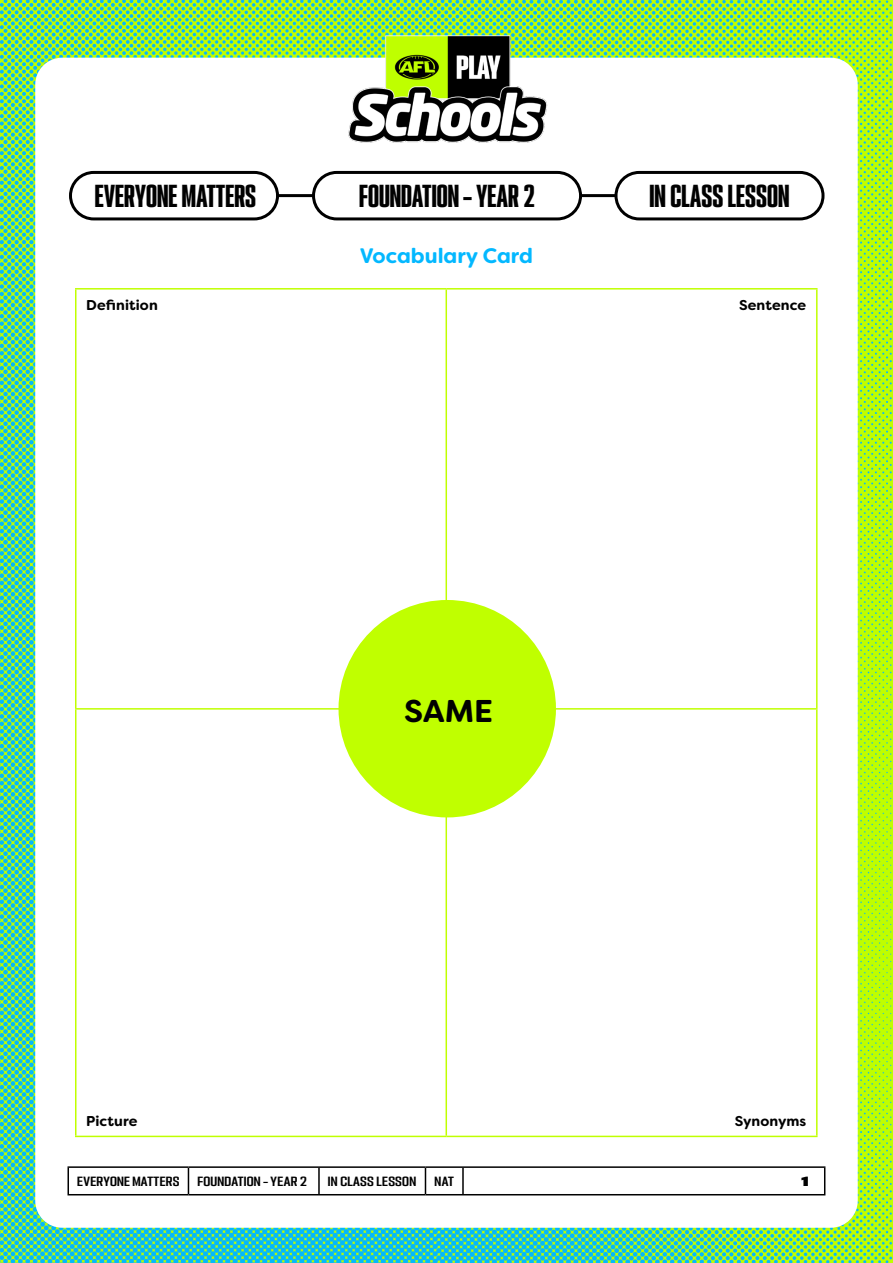
<style>
.page{position:relative;width:893px;height:1263px;background:#fff}
.page>*{position:absolute;margin:0;border:0;box-sizing:border-box;transform-origin:0 0}
.t1{font:700 31.5px "Filson Soft";color:#000}
.t2{font:28.5px "PODIUM Sharp 2.10";color:#000}
.t3{font:700 21px "Filson Soft";color:#03b8ff}
.t4{font:700 14.25px "Filson Soft";letter-spacing:.01em;color:#000}
.t5{font:12px "PODIUM Sharp 4.9";letter-spacing:.015em;color:#000}
.t6{font:12px "PODIUM Sharp 7.12";color:#000}
</style>
<div class="page">
<img style="left:0;top:0;width:893px;height:1263px">
<div style="left:35px;top:58px;width:823px;height:1170px;background:#fff;border-radius:27px"></div>
<img style="left:344px;top:0;width:206px;height:143px">
<hr style="left:119px;top:194px;width:689px;height:3px;background:#000">
<div style="left:70px;top:172px;width:208px;height:47px;background:#fff;border-radius:23px"></div>
<div style="left:69px;top:171px;width:210px;height:49px;border:3px solid #000;border-radius:23px"></div>
<div style="left:314px;top:172px;width:266px;height:47px;background:#fff;border-radius:23px"></div>
<div style="left:312px;top:171px;width:270px;height:49px;border:3px solid #000;border-radius:23px"></div>
<div style="left:616px;top:172px;width:207px;height:47px;background:#fff;border-radius:23px"></div>
<div style="left:614px;top:171px;width:210px;height:49px;border:3px solid #000;border-radius:23px"></div>
<hr style="left:68px;top:1166px;width:120px;height:2px;background:#000">
<svg style="left:68px;top:1168px;width:1px;height:26px"></svg>
<hr style="left:188px;top:1166px;width:131px;height:2px;background:#000">
<svg style="left:188px;top:1168px;width:1px;height:26px"></svg>
<hr style="left:541px;top:1166px;width:284px;height:2px;background:#000">
<svg style="left:824px;top:1168px;width:1px;height:26px"></svg>
<hr style="left:68px;top:1194px;width:120px;height:1px;background:#000">
<hr style="left:188px;top:1194px;width:131px;height:1px;background:#000">
<hr style="left:541px;top:1194px;width:284px;height:1px;background:#000">
<hr style="left:319px;top:1166px;width:106px;height:2px;background:#000">
<hr style="left:318px;top:1168px;width:2px;height:26px;background:#000">
<hr style="left:425px;top:1166px;width:38px;height:2px;background:#000">
<svg style="left:425px;top:1168px;width:1px;height:26px"></svg>
<hr style="left:463px;top:1166px;width:42px;height:2px;background:#000">
<hr style="left:462px;top:1168px;width:2px;height:26px;background:#000">
<hr style="left:505px;top:1166px;width:36px;height:2px;background:#000">
<hr style="left:319px;top:1194px;width:106px;height:1px;background:#000">
<hr style="left:425px;top:1194px;width:38px;height:1px;background:#000">
<hr style="left:463px;top:1194px;width:42px;height:1px;background:#000">
<hr style="left:505px;top:1194px;width:36px;height:1px;background:#000">
<hr style="left:75px;top:290px;width:1px;height:418px;background:#c0ff00">
<hr style="left:75px;top:288px;width:371px;height:2px;background:#c0ff00">
<hr style="left:446px;top:288px;width:372px;height:2px;background:#c0ff00">
<hr style="left:446px;top:290px;width:1px;height:418px;background:#c0ff00">
<hr style="left:816px;top:290px;width:2px;height:418px;background:#c0ff00">
<hr style="left:75px;top:710px;width:1px;height:426px;background:#c0ff00">
<hr style="left:75px;top:708px;width:371px;height:2px;background:#c0ff00">
<hr style="left:446px;top:708px;width:372px;height:2px;background:#c0ff00">
<hr style="left:446px;top:710px;width:1px;height:426px;background:#c0ff00">
<hr style="left:816px;top:710px;width:2px;height:426px;background:#c0ff00">
<hr style="left:75px;top:1136px;width:371px;height:1px;background:#c0ff00">
<hr style="left:446px;top:1136px;width:372px;height:1px;background:#c0ff00">
<div style="left:338px;top:600px;width:218px;height:217px;background:#c0ff00;border-radius:50%"></div>
<h2 class="t2" style="left:95px;top:178px;width:163px">EVERYONE MATTERS</h2>
<h2 class="t2" style="left:359px;top:178px;width:177px">FOUNDATION – YEAR 2</h2>
<h2 class="t2" style="left:650px;top:178px;width:141px">IN CLASS LESSON</h2>
<h3 class="t3" style="left:360px;top:242px;width:175px">Vocabulary Card</h3>
<p class="t4" style="left:86px;top:295px;width:73px">Definition</p>
<p class="t4" style="left:739px;top:295px;width:69px">Sentence</p>
<h1 class="t1" style="left:404px;top:691px;width:90px">SAME</h1>
<p class="t4" style="left:86px;top:1112px;width:53px">Picture</p>
<p class="t4" style="left:735px;top:1112px;width:73px">Synonyms</p>
<p class="t5" style="left:77px;top:1173px;width:104px">EVERYONE MATTERS</p>
<p class="t5" style="left:197px;top:1173px;width:111px">FOUNDATION – YEAR 2</p>
<p class="t5" style="left:328px;top:1173px;width:90px">IN CLASS LESSON</p>
<p class="t5" style="left:434px;top:1173px;width:21px">NAT</p>
<p class="t6" style="left:801px;top:1173px;width:10px">1</p>
</div>
